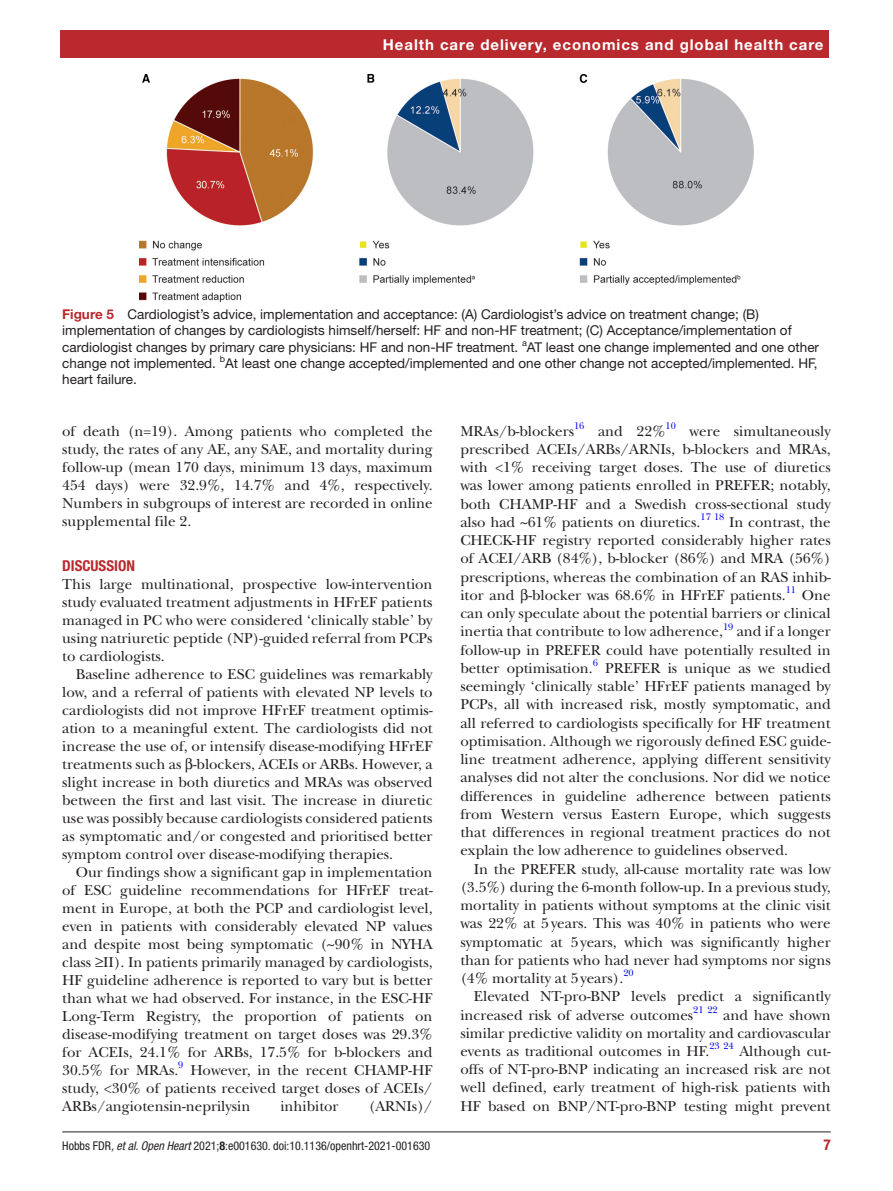
<style>
.page{position:relative;width:893px;height:1191px;background:#fff}
.page>*{position:absolute;margin:0;border:0;box-sizing:border-box;transform-origin:0 0}
.t1{font:15px/18.3px "New Baskerville";color:#231f20;text-align:justify}
.t2{font:700 15px "Helvetica Neue LT Std";letter-spacing:.065em;color:#fff}
.t3{font:700 condensed 15px "Helvetica Neue LT Std";color:#b9292e}
.t4{font:13.5px/16.2px "Helvetica Neue LT Std";color:#231f20}
.t5{font:condensed 12px "Helvetica Neue LT Std";color:#231f20}
.t6{font:9.9px "New Baskerville";color:#00f}
.s1{font-weight:700;color:#b9292e}
.s2{font-style:italic}
.s3{font-weight:700}
</style>
<div class="page">
<hr style="left:62px;top:1131px;width:769px;height:1px;background:#231f20">
<div style="left:61px;top:31px;width:768px;height:27px;background:#b9292e"></div>
<img style="left:139px;top:74px;width:615px;height:227px">
<p class="t2" style="left:383px;top:35px;width:442px">Health care delivery, economics and global health care</p>
<p class="t4" style="left:62px;top:306px;width:758px"><span class="s1">Figure 5</span> Cardiologist’s advice, implementation and acceptance: (A) Cardiologist’s advice on treatment change; (B) implementation of changes by cardiologists himself/herself: HF and non-HF treatment; (C) Acceptance/implementation of cardiologist changes by primary care physicians: HF and non-HF treatment. <sup>a</sup>AT least one change implemented and one other change not implemented. <sup>b</sup>At least one change accepted/implemented and one other change not accepted/implemented. HF, heart failure.</p>
<p class="t1" style="left:62px;top:422px;width:372px">of death (n=19). Among patients who completed the study, the rates of any AE, any SAE, and mortality during follow-up (mean 170 days, minimum 13 days, maximum 454 days) were 32.9%, 14.7% and 4%, respectively.<br>Numbers in subgroups of interest are recorded in online supplemental file 2.</p>
<p class="t3" style="left:62px;top:556px;width:74px">DISCUSSION</p>
<p class="t1" style="left:62px;top:575px;width:372px">This large multinational, prospective low-intervention study evaluated treatment adjustments in HFrEF patients managed in PC who were considered ‘clinically stable’ by using natriuretic peptide (NP)-guided referral from PCPs to cardiologists.</p>
<p class="t1" style="left:62px;top:665px;width:372px;text-indent:14px">Baseline adherence to ESC guidelines was remarkably low, and a referral of patients with elevated NP levels to cardiologists did not improve HFrEF treatment optimis&shy;ation to a meaningful extent. The cardiologists did not increase the use of, or intensify disease-modifying HFrEF treatments such as -blockers, ACEIs or ARBs. However, a slight increase in both diuretics and MRAs was observed between the first and last visit. The increase in diuretic use was possibly because cardiologists considered patients as symptomatic and/or congested and prioritised better symptom control over disease-modifying therapies.</p>
<p class="t1" style="left:62px;top:863px;width:372px;text-indent:14px">Our findings show a significant gap in implementation of ESC guideline recommendations for HFrEF treat&shy;ment in Europe, at both the PCP and cardiologist level, even in patients with considerably elevated NP values and despite most being symptomatic (~90% in NYHA class ≥II). In patients primarily managed by cardiologists, HF guideline adherence is reported to vary but is better than what we had observed. For instance, in the ESC-HF Long-Term Registry, the proportion of patients on disease-modifying treatment on target doses was 29.3% for ACEIs, 24.1% for ARBs, 17.5% for b-blockers and 30.5% for MRAs.<sup>9</sup></p>
<p class="t1" style="left:62px;top:1061px;width:372px;text-indent:128px">However, in the recent CHAMP-HF study, &lt;30% of patients received target doses of ACEIs/ ARBs/angiotensin-neprilysin</p>
<p class="t1" style="left:280px;top:1097px;width:60px">inhibitor</p>
<p class="t1" style="left:369px;top:1097px;width:65px">(ARNIs)/</p>
<p class="t1" style="left:460px;top:422px;width:115px">MRAs/b-blockers</p>
<p class="t6" style="left:574px;top:420px;width:12px">16</p>
<p class="t1" style="left:598px;top:422px;width:69px">and 22%</p>
<p class="t6" style="left:666px;top:420px;width:12px">10</p>
<p class="t1" style="left:460px;top:422px;width:372px;text-indent:229px">were simultaneously prescribed ACEIs/ARBs/ARNIs, b-blockers and MRAs, with &lt;1% receiving target doses. The use of diuretics was lower among patients enrolled in PREFER; notably, both CHAMP-HF and a Swedish cross-sectional study also had ~61% patients on diuretics.</p>
<p class="t6" style="left:700px;top:511px;width:25px">17 18</p>
<p class="t1" style="left:460px;top:513px;width:372px;text-indent:269px">In contrast, the CHECK-HF registry reported considerably higher rates of ACEI/ARB (84%), b-blocker (86%) and MRA (56%) prescriptions, whereas the combination of an RAS inhib&shy;itor and -blocker was 68.6% in HFrEF patients.<sup>11</sup> One can only speculate about the potential barriers or clinical inertia that contribute to low adherence,</p>
<p class="t6" style="left:723px;top:620px;width:12px">19</p>
<p class="t1" style="left:460px;top:622px;width:372px;text-indent:276px">and if a longer follow-up in PREFER could have potentially resulted in better optimisation.</p>
<p class="t6" style="left:593px;top:657px;width:7px">6</p>
<p class="t1" style="left:460px;top:659px;width:372px;text-indent:145px">PREFER is unique as we studied seemingly ‘clinically stable’ HFrEF patients managed by PCPs, all with increased risk, mostly symptomatic, and all referred to cardiologists specifically for HF treatment optimisation. Although we rigorously defined ESC guide&shy;line treatment adherence, applying different sensitivity analyses did not alter the conclusions. Nor did we notice differences in guideline adherence between patients from Western versus Eastern Europe, which suggests that differences in regional treatment practices do not explain the low adherence to guidelines observed.</p>
<p class="t1" style="left:460px;top:859px;width:372px;text-indent:14px">In the PREFER study, all-cause mortality rate was low (3.5%) during the 6-month follow-up. In a previous study, mortality in patients without symptoms at the clinic visit was 22% at 5years. This was 40% in patients who were symptomatic at 5years, which was significantly higher than for patients who had never had symptoms nor signs (4% mortality at 5years).<sup>20</sup></p>
<p class="t1" style="left:460px;top:987px;width:372px;text-indent:14px">Elevated NT-pro-BNP levels predict a significantly increased risk of adverse outcomes</p>
<p class="t6" style="left:693px;top:1003px;width:26px">21 22</p>
<p class="t1" style="left:460px;top:1005px;width:372px;text-indent:263px">and have shown similar predictive validity on mortality and cardiovascular events as traditional outcomes in HF.</p>
<p class="t6" style="left:709px;top:1040px;width:26px">23 24</p>
<p class="t1" style="left:460px;top:1042px;width:372px;text-indent:279px">Although cut&shy;offs of NT-pro-BNP indicating an increased risk are not well defined, early treatment of high-risk patients with HF based on BNP/NT-pro-BNP testing might prevent</p>
<p class="t5" style="left:62px;top:1139px;width:370px">Hobbs FDR<span class="s2">, et al. Open Heart</span> 2021;<span class="s3">8</span>:e001630. doi:10.1136/openhrt-2021-001630</p>
<p class="t3" style="left:823px;top:1135px;width:9px">7</p>
</div>
